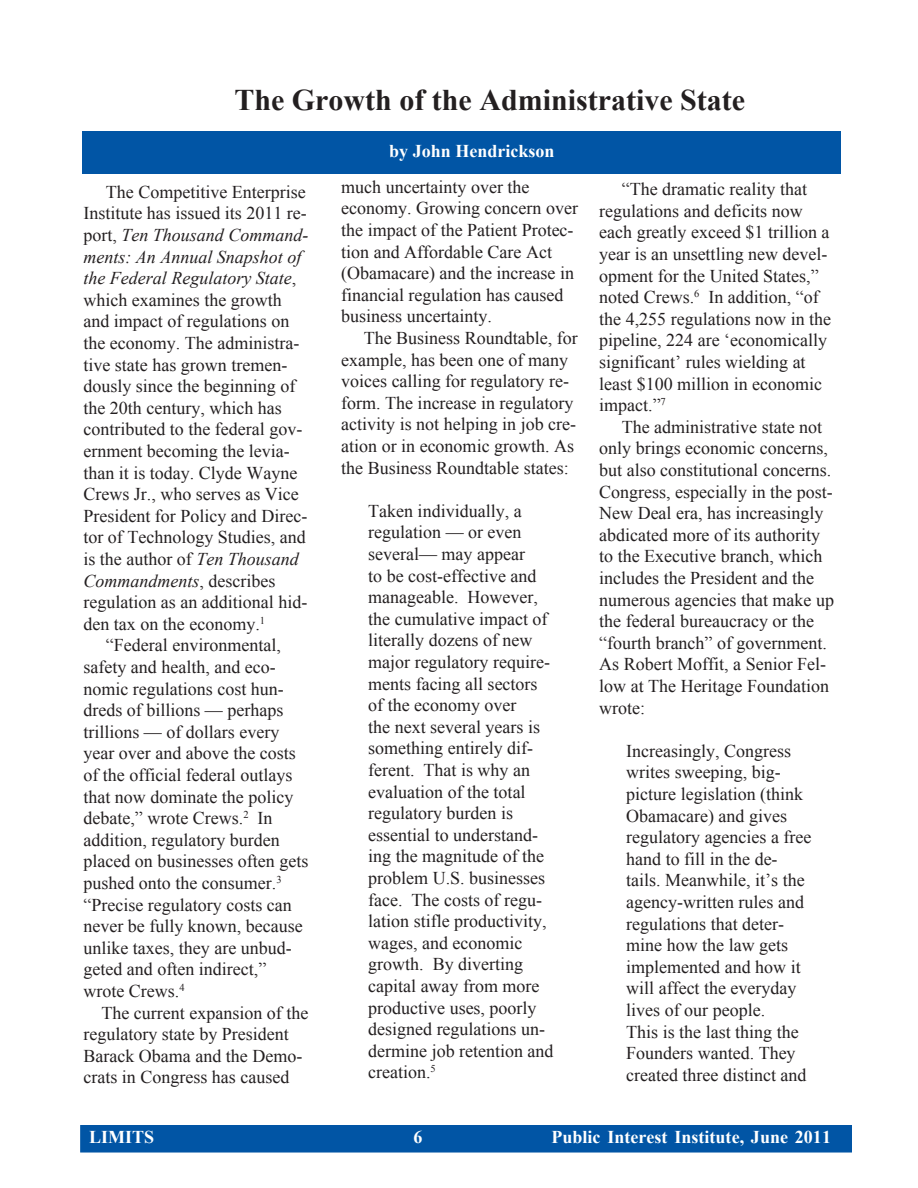
<style>
.page{position:relative;width:918px;height:1188px;background:#fff}
.page>*{position:absolute;margin:0;border:0;box-sizing:border-box;transform-origin:0 0}
.Default{font:700 30px "Times New Roman";color:#231f20}
.Default-2{font:18px/21.6px "Times New Roman";color:#231f20}
.t1{font:700 18px "Times New Roman";color:#fff}
.s1{font-style:italic}
</style>
<div class="page">
<div style="left:81px;top:1126px;width:770px;height:26px;background:#0155a5"></div>
<div style="left:80px;top:1125px;width:772px;height:28px;border:2px solid #0155a5"></div>
<div style="left:82px;top:131px;width:759px;height:43px;background:#0155a5"></div>
<p class="Default" style="left:234px;top:79px;width:512px">The Growth of the Administrative State</p>
<p class="Default-2" style="left:83px;top:181px;width:226px;text-indent:22px">The Competitive Enterprise<br>Institute has issued its 2011 re&shy;port, <span class="s1">Ten Thousand Command&shy;ments: An Annual Snapshot of the Federal Regulatory State</span>, which examines the growth and impact of regulations on the economy. The administra&shy;tive state has grown tremen&shy;dously since the beginning of the 20th century, which has contributed to the federal gov&shy;ernment becoming the levia&shy;than it is today. Clyde Wayne<br>Crews Jr., who serves as Vice<br>President for Policy and Direc&shy;tor of Technology Studies, and is the author of <span class="s1">Ten Thousand<br>Commandments</span>, describes regulation as an additional hid&shy;den tax on the economy.<sup>1</sup></p>
<p class="Default-2" style="left:106px;top:634px;width:176px">“Federal environmental,</p>
<p class="Default-2" style="left:83px;top:656px;width:194px">safety and health, and eco-</p>
<p class="Default-2" style="left:83px;top:677px;width:202px">nomic regulations cost hun-</p>
<p class="Default-2" style="left:83px;top:699px;width:201px">dreds of billions — perhaps</p>
<p class="Default-2" style="left:83px;top:721px;width:197px">trillions — of dollars every</p>
<p class="Default-2" style="left:83px;top:742px;width:214px">year over and above the costs</p>
<p class="Default-2" style="left:83px;top:764px;width:210px">of the official federal outlays</p>
<p class="Default-2" style="left:83px;top:785px;width:211px">that now dominate the policy</p>
<p class="Default-2" style="left:83px;top:807px;width:191px">debate,” wrote Crews.<sup>2</sup> In</p>
<p class="Default-2" style="left:83px;top:829px;width:198px">addition, regulatory burden</p>
<p class="Default-2" style="left:83px;top:850px;width:226px">placed on businesses often gets</p>
<p class="Default-2" style="left:83px;top:872px;width:200px">pushed onto the consumer.<sup>3</sup></p>
<p class="Default-2" style="left:83px;top:893px;width:210px">“Precise regulatory costs can</p>
<p class="Default-2" style="left:83px;top:915px;width:221px">never be fully known, because</p>
<p class="Default-2" style="left:83px;top:937px;width:210px">unlike taxes, they are unbud-</p>
<p class="Default-2" style="left:83px;top:958px;width:184px">geted and often indirect,”</p>
<p class="Default-2" style="left:83px;top:980px;width:103px">wrote Crews.<sup>4</sup></p>
<p class="Default-2" style="left:101px;top:1001px;width:208px">The current expansion of the</p>
<p class="Default-2" style="left:83px;top:1023px;width:207px">regulatory state by President</p>
<p class="Default-2" style="left:83px;top:1045px;width:220px">Barack Obama and the Demo-</p>
<p class="Default-2" style="left:83px;top:1066px;width:207px">crats in Congress has caused</p>
<p class="t1" style="left:389px;top:139px;width:167px">by John Hendrickson</p>
<p class="Default-2" style="left:341px;top:176px;width:238px">much uncertainty over the economy. Growing concern over the impact of the Patient Protec&shy;tion and Affordable Care Act (Obamacare) and the increase in financial regulation has caused business uncertainty.</p>
<p class="Default-2" style="left:341px;top:327px;width:238px;text-indent:22px">The Business Roundtable, for example, has been one of many voices calling for regulatory re&shy;form. The increase in regulatory activity is not helping in job cre&shy;ation or in economic growth. As the Business Roundtable states:</p>
<p class="Default-2" style="left:368px;top:500px;width:187px">Taken individually, a regulation — or even several— may appear<br>to be cost-effective and manageable. However, the cumulative impact of literally dozens of new major regulatory require&shy;ments facing all sectors of the economy over<br>the next several years is something entirely dif&shy;ferent. That is why an evaluation of the total regulatory burden is essential to understand&shy;ing the magnitude of the problem U.S. businesses face. The costs of regu&shy;lation stifle productivity, wages, and economic growth. By diverting capital away from more productive uses, poorly designed regulations un&shy;dermine job retention and creation.<sup>5</sup></p>
<p class="Default-2" style="left:599px;top:178px;width:233px;text-indent:22px">“The dramatic reality that regulations and deficits now each greatly exceed $1 trillion a year is an unsettling new devel&shy;opment for the United States,” noted Crews.<sup>6</sup> In addition, “of the 4,255 regulations now in the pipeline, 224 are ‘economically significant’ rules wielding at least $100 million in economic impact.”<sup>7</sup></p>
<p class="Default-2" style="left:599px;top:416px;width:236px;text-indent:22px">The administrative state not only brings economic concerns, but also constitutional concerns.<br>Congress, especially in the post-<br>New Deal era, has increasingly abdicated more of its authority to the Executive branch, which includes the President and the numerous agencies that make up the federal bureaucracy or the “fourth branch” of government.<br>As Robert Moffit, a Senior Fel&shy;low at The Heritage Foundation wrote:</p>
<p class="Default-2" style="left:626px;top:740px;width:187px">Increasingly, Congress writes sweeping, big&shy;picture legislation (think<br>Obamacare) and gives regulatory agencies a free hand to fill in the de&shy;tails. Meanwhile, it’s the agency-written rules and regulations that deter&shy;mine how the law gets implemented and how it will affect the everyday lives of our people.</p>
<p class="Default-2" style="left:626px;top:1020px;width:182px">This is the last thing the<br>Founders wanted. They created three distinct and</p>
<p class="t1" style="left:89px;top:1125px;width:67px">LIMITS</p>
<p class="t1" style="left:551px;top:1125px;width:271px">Public Interest Institute, June 2011</p>
</div>
